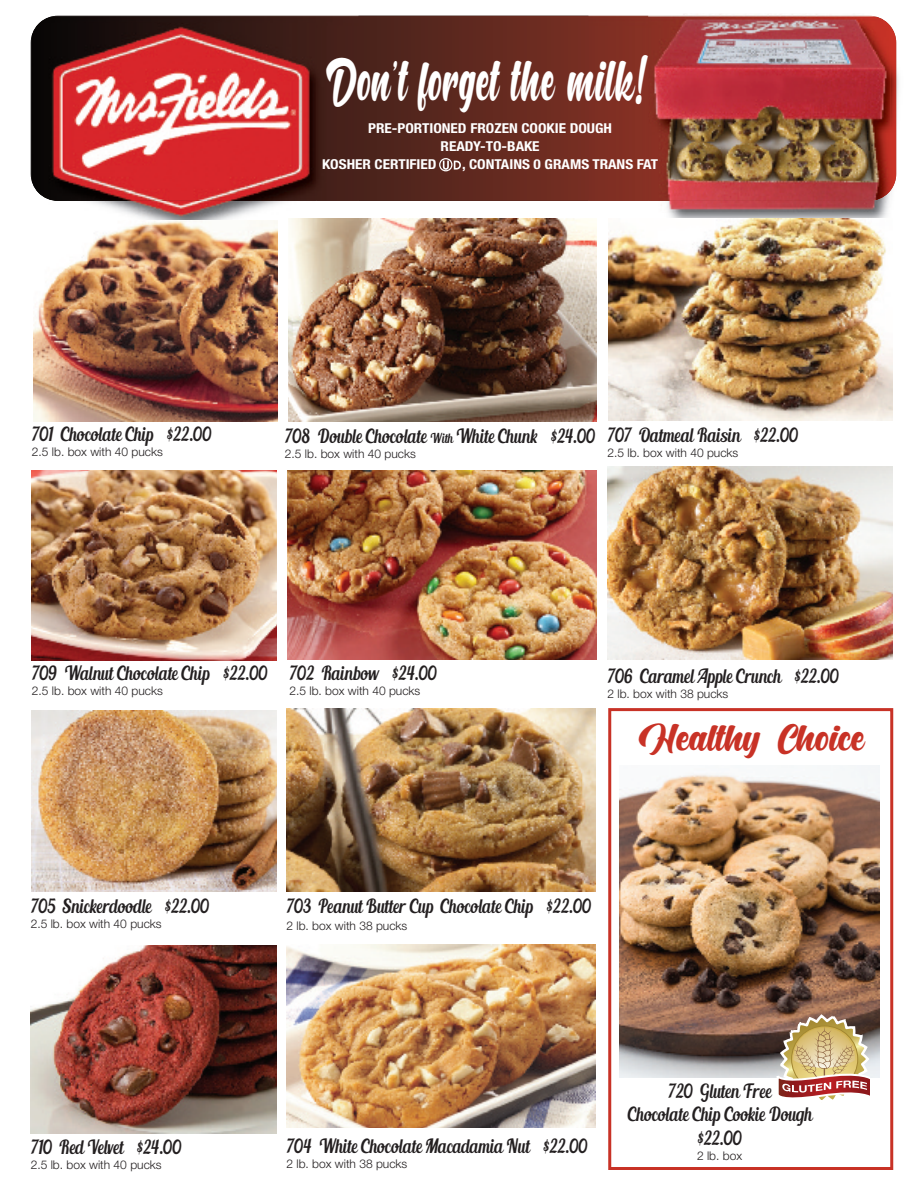
<style>
.page{position:relative;width:918px;height:1188px;background:#fff}
.page>*{position:absolute;margin:0;border:0;box-sizing:border-box;transform-origin:0 0}
.t1{font:86.55px "Hunters";letter-spacing:.01em;color:#fff;scale:.57 1}
.t2{font:55.5px "Hunters";color:#c83226;scale:.89 1}
.t3{font:19.5px/23.4px "Blenda Script";color:#231f20;text-align:center;scale:.81 1}
.t4{font:700 condensed 13.65px "Helvetica Neue";color:#fff;scale:1.12 1}
.t5{font:300 12px "Helvetica Neue";color:#231f20}
.s1{font-size:13.5px}
</style>
<div class="page">
<img style="left:286px;top:944px;width:310px;height:184px">
<svg style="left:31px;top:16px;width:865px;height:185px;background:#5f281e"></svg>
<img style="left:30px;top:15px;width:328px;height:241px">
<img style="left:31px;top:16px;width:327px;height:185px">
<img style="left:38px;top:201px;width:278px;height:26px">
<img style="left:38px;top:22px;width:278px;height:179px">
<img style="left:589px;top:15px;width:310px;height:227px">
<img style="left:589px;top:16px;width:307px;height:185px">
<img style="left:648px;top:190px;width:243px;height:23px">
<img style="left:648px;top:14px;width:243px;height:12px">
<img style="left:869px;top:16px;width:22px;height:185px">
<svg style="left:439px;top:158px;width:22px;height:13px"></svg>
<img style="left:34px;top:220px;width:243px;height:202px">
<img style="left:288px;top:218px;width:308px;height:204px">
<img style="left:608px;top:467px;width:284px;height:193px">
<img style="left:287px;top:470px;width:309px;height:190px">
<img style="left:32px;top:470px;width:245px;height:190px">
<img style="left:32px;top:710px;width:245px;height:182px">
<img style="left:608px;top:218px;width:285px;height:203px">
<img style="left:286px;top:709px;width:310px;height:183px">
<img style="left:31px;top:945px;width:246px;height:188px">
<div style="left:608px;top:708px;width:285px;height:462px;border:3px solid #c83226"></div>
<img style="left:620px;top:765px;width:259px;height:312px">
<img style="left:777px;top:1014px;width:92px;height:86px">
<h1 class="t1" style="left:326px;top:20px;width:567px">Don’t forget the milk!</h1>
<p class="t4" style="left:368px;top:117px;width:219px">PRE-PORTIONED FROZEN COOKIE DOUGH</p>
<p class="t4" style="left:441px;top:135px;width:90px">READY-TO-BAKE</p>
<p class="t4" style="left:322px;top:153px;width:104px">KOSHER CERTIFIED</p>
<p class="t4" style="left:462px;top:153px;width:176px">, CONTAINS 0 GRAMS TRANS FAT</p>
<p class="t3" style="left:32px;top:425px;width:223px">701 Chocolate Chip $22.00</p>
<p class="t5" style="left:32px;top:442px;width:132px">2.5 lb. box with 40 pucks</p>
<p class="t3" style="left:285px;top:427px;width:385px">708 Double Chocolate <span class="s1">With</span> White Chunk $24.00</p>
<p class="t5" style="left:285px;top:444px;width:132px">2.5 lb. box with 40 pucks</p>
<p class="t3" style="left:608px;top:425px;width:237px">707 Oatmeal Raisin $22.00</p>
<p class="t5" style="left:608px;top:443px;width:132px">2.5 lb. box with 40 pucks</p>
<p class="t3" style="left:32px;top:664px;width:292px">709 Walnut Chocolate Chip $22.00</p>
<p class="t5" style="left:32px;top:681px;width:132px">2.5 lb. box with 40 pucks</p>
<p class="t3" style="left:290px;top:664px;width:183px">702 Rainbow $24.00</p>
<p class="t5" style="left:290px;top:681px;width:132px">2.5 lb. box with 40 pucks</p>
<p class="t3" style="left:608px;top:667px;width:287px">706 Caramel Apple Crunch $22.00</p>
<p class="t5" style="left:608px;top:684px;width:122px">2 lb. box with 38 pucks</p>
<h2 class="t2" style="left:639px;top:699px;width:255px">Healthy Choice</h2>
<p class="t3" style="left:31px;top:896px;width:222px">705 Snickerdoodle $22.00</p>
<p class="t5" style="left:31px;top:914px;width:132px">2.5 lb. box with 40 pucks</p>
<p class="t3" style="left:286px;top:896px;width:378px">703 Peanut Butter Cup Chocolate Chip $22.00</p>
<p class="t5" style="left:286px;top:916px;width:122px">2 lb. box with 38 pucks</p>
<p class="t3" style="left:31px;top:1137px;width:187px">710 Red Velvet $24.00</p>
<p class="t5" style="left:31px;top:1155px;width:132px">2.5 lb. box with 40 pucks</p>
<p class="t3" style="left:286px;top:1136px;width:373px">704 White Chocolate Macadamia Nut $22.00</p>
<p class="t5" style="left:286px;top:1154px;width:122px">2 lb. box with 38 pucks</p>
<p class="t3" style="left:627px;top:1081px;width:230px">720 Gluten Free<br>Chocolate Chip Cookie Dough $22.00</p>
<p class="t5" style="left:697px;top:1146px;width:47px">2 lb. box</p>
</div>
